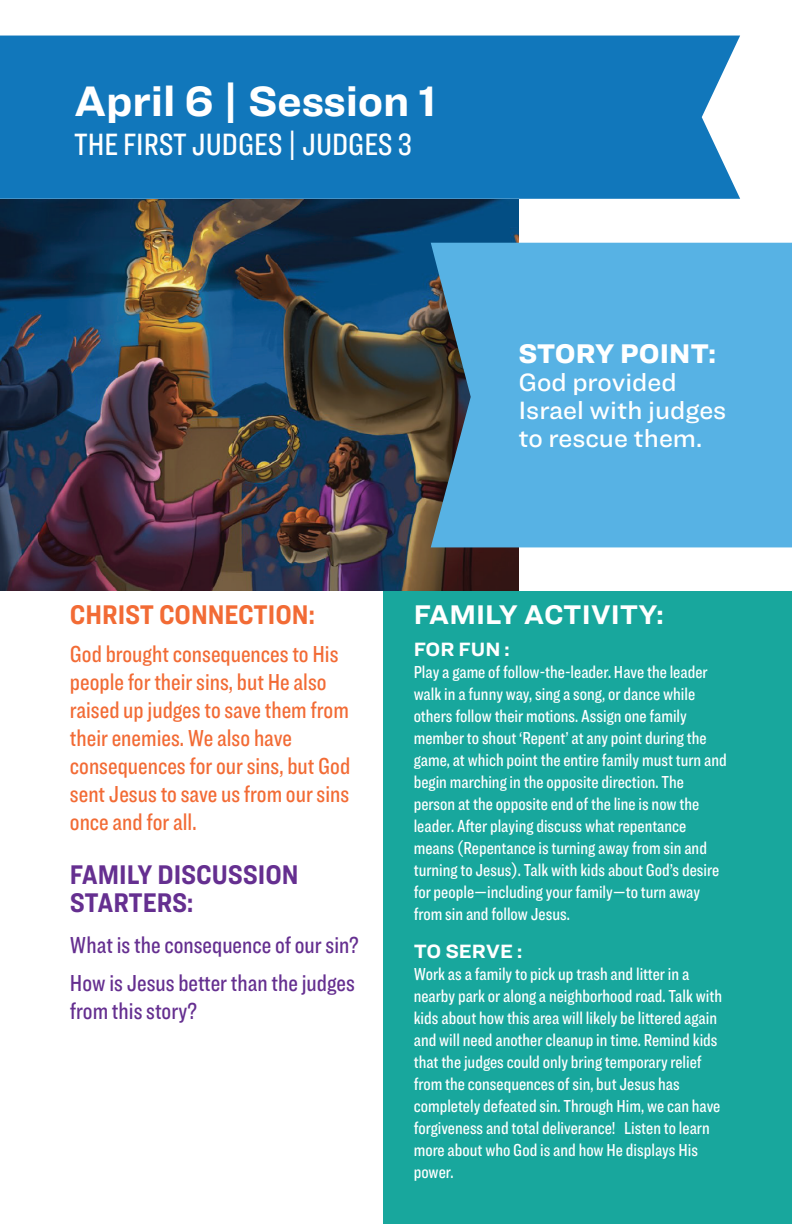
<style>
.page{position:relative;width:792px;height:1224px;background:#fff}
.page>*{position:absolute;margin:0;border:0;box-sizing:border-box;transform-origin:0 0}
.t1{font:700 44px "Ringside";color:#fff}
.t2{font:500 32px "Ringside Compressed";color:#fff}
.t3{font:700 28px/28px "Ringside Condensed";color:#652f90}
.t4{font:700 28px "Ringside Condensed";color:#f26b35}
.t5{font:700 28px "Ringside";color:#fff}
.t6{font:900 28px "Ringside";color:#fff}
.t7{font:500 26px/28px "Ringside";color:#fff}
.t8{font:500 24px/28px "Ringside Compressed";color:#f26b35}
.t9{font:500 24px/38px "Ringside Compressed";color:#652f90}
.t10{font:700 20px "Ringside";color:#fff}
.t11{font:500 18px/22px "Ringside Compressed";color:#fff}
</style>
<div class="page">
<img style="left:0;top:200px;width:518px;height:390px">
<div style="left:384px;top:592px;width:408px;height:632px;background:#18a79d"></div>
<div style="left:0;top:36px;width:740px;height:163px;background:#17b"></div>
<div style="left:431px;top:243px;width:361px;height:304px;background:#57b2e4"></div>
<h1 class="t1" style="left:74px;top:69px;width:364px">April 6 | Session 1</h1>
<h2 class="t2" style="left:74px;top:123px;width:339px">THE FIRST JUDGES | JUDGES 3</h2>
<h3 class="t6" style="left:518px;top:332px;width:199px">STORY POINT:</h3>
<h3 class="t7" style="left:518px;top:367px;width:210px">God provided<br>Israel with judges to rescue them.</h3>
<h3 class="t4" style="left:70px;top:595px;width:246px">CHRIST CONNECTION:</h3>
<h3 class="t8" style="left:70px;top:640px;width:282px">God brought consequences to His people for their sins, but He also raised up judges to save them from their enemies. We also have consequences for our sins, but God sent Jesus to save us from our sins once and for all.</h3>
<h3 class="t3" style="left:70px;top:860px;width:230px">FAMILY DISCUSSION<br>STARTERS:</h3>
<h3 class="t9" style="left:70px;top:926px;width:290px">What is the consequence of our sin?<br>How is Jesus better than the judges</h3>
<h3 class="t9" style="left:70px;top:992px;width:129px">from this story?</h3>
<h3 class="t5" style="left:414px;top:594px;width:251px">FAMILY ACTIVITY:</h3>
<p class="t10" style="left:414px;top:635px;width:98px">FOR FUN :</p>
<p class="t11" style="left:414px;top:661px;width:315px">Play a game of follow-the-leader. Have the leader walk in a funny way, sing a song, or dance while others follow their motions. Assign one family member to shout ‘Repent’ at any point during the game, at which point the entire family must turn and begin marching in the opposite direction. The person at the opposite end of the line is now the leader. After playing discuss what repentance means (Repentance is turning away from sin and turning to Jesus). Talk with kids about God’s desire for people—including your family—to turn away from sin and follow Jesus.</p>
<p class="t10" style="left:414px;top:937px;width:110px">TO SERVE :</p>
<p class="t11" style="left:414px;top:963px;width:310px">Work as a family to pick up trash and litter in a nearby park or along a neighborhood road. Talk with kids about how this area will likely be littered again and will need another cleanup in time. Remind kids that the judges could only bring temporary relief from the consequences of sin, but Jesus has completely defeated sin. Through Him, we can have forgiveness and total deliverance! Listen to learn more about who God is and how He displays His power.</p>
</div>
